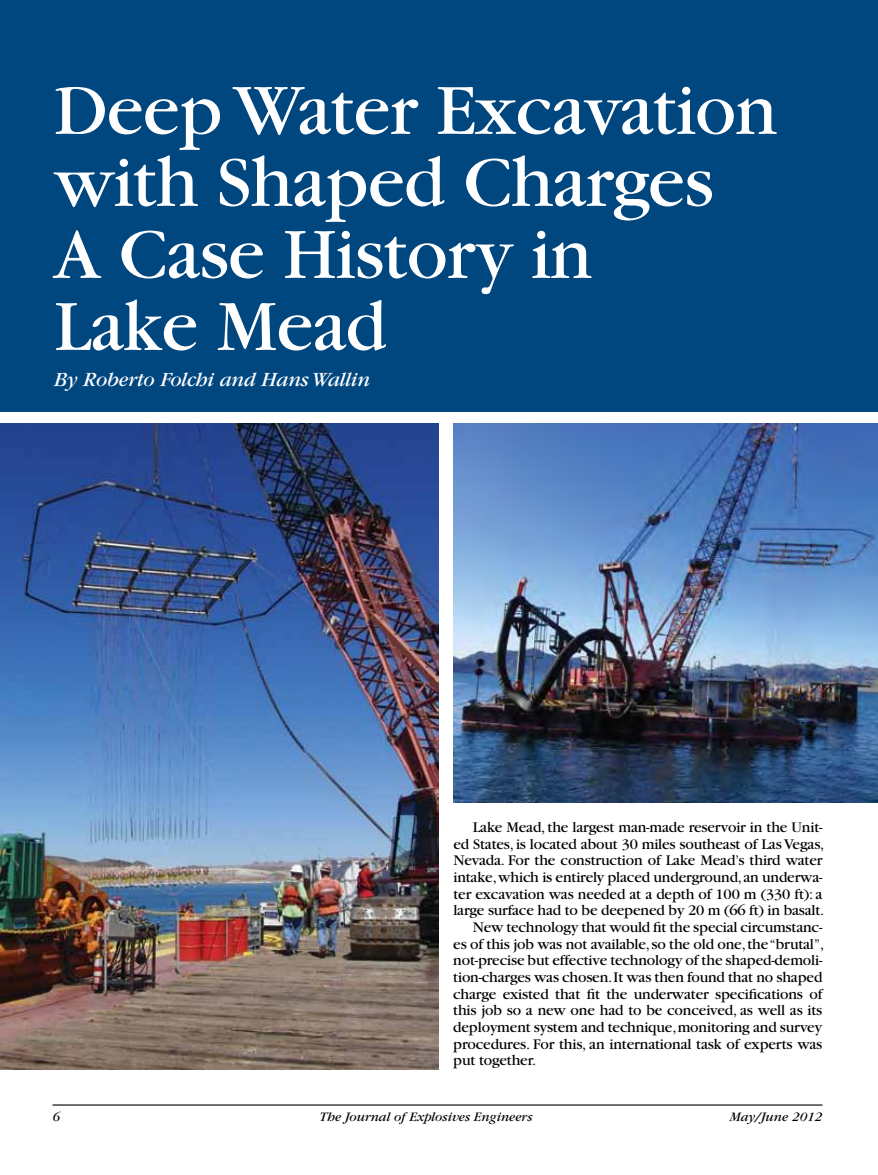
<style>
.page{position:relative;width:878px;height:1175px;background:#fff}
.page>*{position:absolute;margin:0;border:0;box-sizing:border-box;transform-origin:0 0}
.t1{font:75px/72px "Garamond";letter-spacing:-.01em;color:#fff}
.t2{font:italic 21px "Garamond";letter-spacing:-.01em;color:#fff}
.t3{font:15.45px "Garamond";letter-spacing:-.01em;color:#000}
.t4{font:italic 13.5px "Garamond";color:#000}
</style>
<div class="page">
<div style="left:0;top:0;width:878px;height:412px;background:#00467f"></div>
<hr style="left:52px;top:1104px;width:770px;height:1px;background:#000">
<img style="left:0;top:423px;width:439px;height:646px">
<img style="left:453px;top:423px;width:425px;height:379px">
<h1 class="t1" style="left:54px;top:75px;width:724px">DeepWater Excavation with Shaped Charges<br>A Case History in<br>Lake Mead</h1>
<h2 class="t2" style="left:54px;top:368px;width:317px">By Roberto Folchi and HansWallin</h2>
<p class="t3" style="left:473px;top:819px;width:351px">Lake Mead,the largest man-made reservoir in the Unit-</p>
<p class="t3" style="left:453px;top:835px;width:372px">ed States,is located about 30 miles southeast of Las Vegas,</p>
<p class="t3" style="left:453px;top:852px;width:370px">Nevada. For the construction of Lake Mead’s third water</p>
<p class="t3" style="left:453px;top:869px;width:370px">intake,which is entirely placed underground,an underwa-</p>
<p class="t3" style="left:453px;top:885px;width:370px">ter excavation was needed at a depth of 100 m (330 ft): a</p>
<p class="t3" style="left:453px;top:902px;width:372px">large surface had to be deepened by 20 m (66 ft) in basalt.</p>
<p class="t3" style="left:473px;top:919px;width:351px">New technology that would fit the special circumstanc-</p>
<p class="t3" style="left:453px;top:935px;width:372px">es of this job was not available,so the old one,the“brutal”,</p>
<p class="t3" style="left:453px;top:952px;width:370px">not-precise but effective technology of the shaped-demoli-</p>
<p class="t3" style="left:453px;top:969px;width:370px">tion-charges was chosen.It was then found that no shaped</p>
<p class="t3" style="left:453px;top:985px;width:370px">charge existed that fit the underwater specifications of</p>
<p class="t3" style="left:453px;top:1002px;width:370px">this job so a new one had to be conceived, as well as its</p>
<p class="t3" style="left:453px;top:1019px;width:370px">deployment system and technique,monitoring and survey</p>
<p class="t3" style="left:453px;top:1035px;width:370px">procedures. For this, an international task of experts was</p>
<p class="t3" style="left:453px;top:1052px;width:84px">put together.</p>
<p class="t4" style="left:52px;top:1109px;width:9px">6</p>
<p class="t4" style="left:320px;top:1109px;width:214px">The Journal of Explosives Engineers</p>
<p class="t4" style="left:729px;top:1109px;width:94px">May/June 2012</p>
</div>
